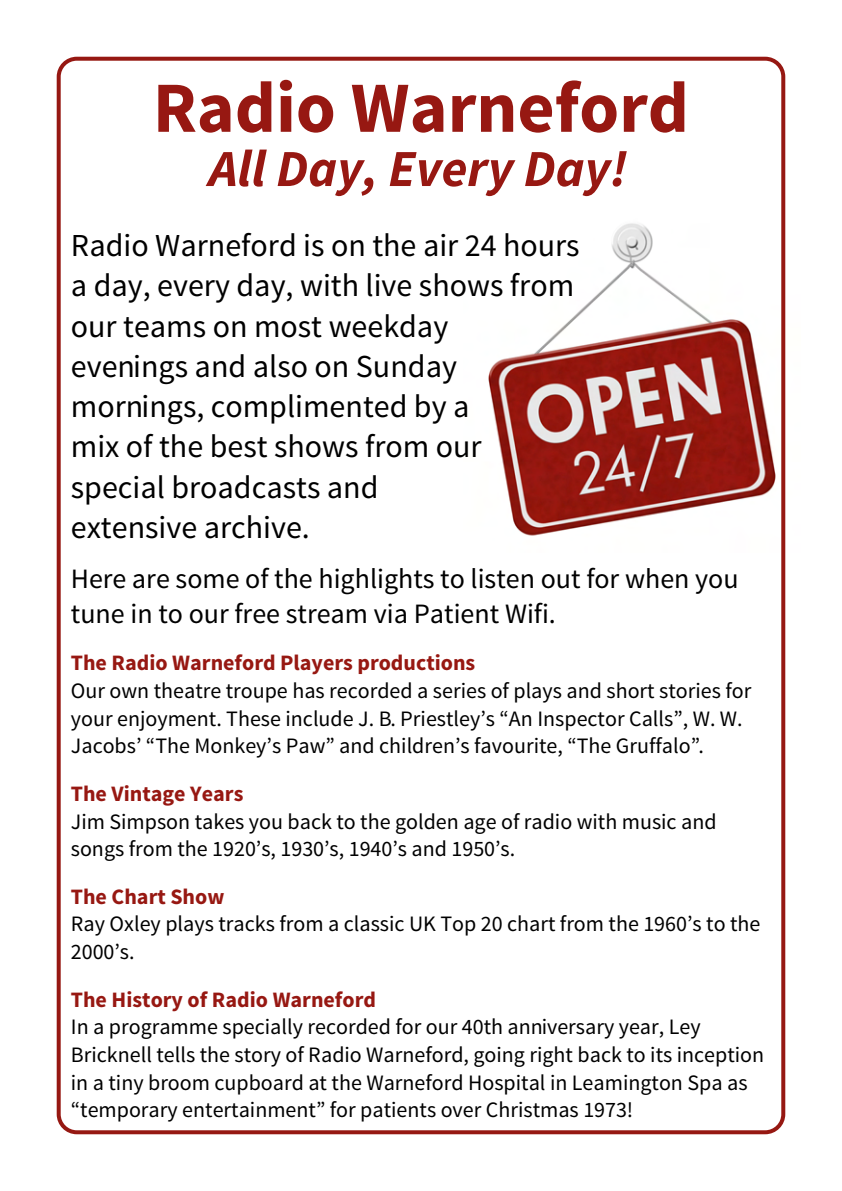
<style>
.page{position:relative;width:842px;height:1191px;background:#fff}
.page>*{position:absolute;margin:0;border:0;box-sizing:border-box;transform-origin:0 0}
.t1{font:700 72px "Source Sans Pro";color:#971812}
.t2{font:italic 700 52px "Source Sans Pro";color:#971812}
.t3{font:32px/40.2px "Source Sans Pro";color:#000}
.t4{font:28px/35.2px "Source Sans Pro";color:#000}
.t5{font:22px/27.6px "Source Sans Pro";color:#000}
.t6{font:700 22px "Source Sans Pro";color:#971812}
</style>
<div class="page">
<img style="left:488px;top:215px;width:298px;height:337px">
<div style="left:57px;top:57px;width:728px;height:1077px;border:4px solid #961812;border-radius:18px"></div>
<h1 class="t1" style="left:153px;top:78px;width:538px">Radio Warneford</h1>
<h2 class="t2" style="left:209px;top:147px;width:420px">All Day, Every Day!</h2>
<h3 class="t3" style="left:71px;top:228px;width:510px">Radio Warneford is on the air 24 hours a day, every day, with live shows from our teams on most weekday<br>evenings and also on Sunday mornings, complimented by a<br>mix of the best shows from our special broadcasts and<br>extensive archive.</h3>
<p class="t4" style="left:71px;top:563px;width:669px">Here are some of the highlights to listen out for when you tune in to our free stream via Patient Wifi.</p>
<p class="t6" style="left:71px;top:654px;width:406px">The Radio Warneford Players productions</p>
<p class="t5" style="left:71px;top:678px;width:682px">Our own theatre troupe has recorded a series of plays and short stories for your enjoyment. These include J. B. Priestley’s “An Inspector Calls”, W. W.<br>Jacobs’ “The Monkey’s Paw” and children’s favourite, “The Gruffalo”.</p>
<p class="t6" style="left:71px;top:784px;width:174px">The Vintage Years</p>
<p class="t5" style="left:71px;top:809px;width:647px">Jim Simpson takes you back to the golden age of radio with music and songs from the 1920’s, 1930’s, 1940’s and 1950’s.</p>
<p class="t6" style="left:71px;top:887px;width:155px">The Chart Show</p>
<p class="t5" style="left:71px;top:912px;width:691px">Ray Oxley plays tracks from a classic UK Top 20 chart from the 1960’s to the<br>2000’s.</p>
<p class="t6" style="left:71px;top:990px;width:307px">The History of Radio Warneford</p>
<p class="t5" style="left:71px;top:1015px;width:695px">In a programme specially recorded for our 40th anniversary year, Ley Bricknell tells the story of Radio Warneford, going right back to its inception in a tiny broom cupboard at the Warneford Hospital in Leamington Spa as “temporary entertainment” for patients over Christmas 1973!</p>
</div>
